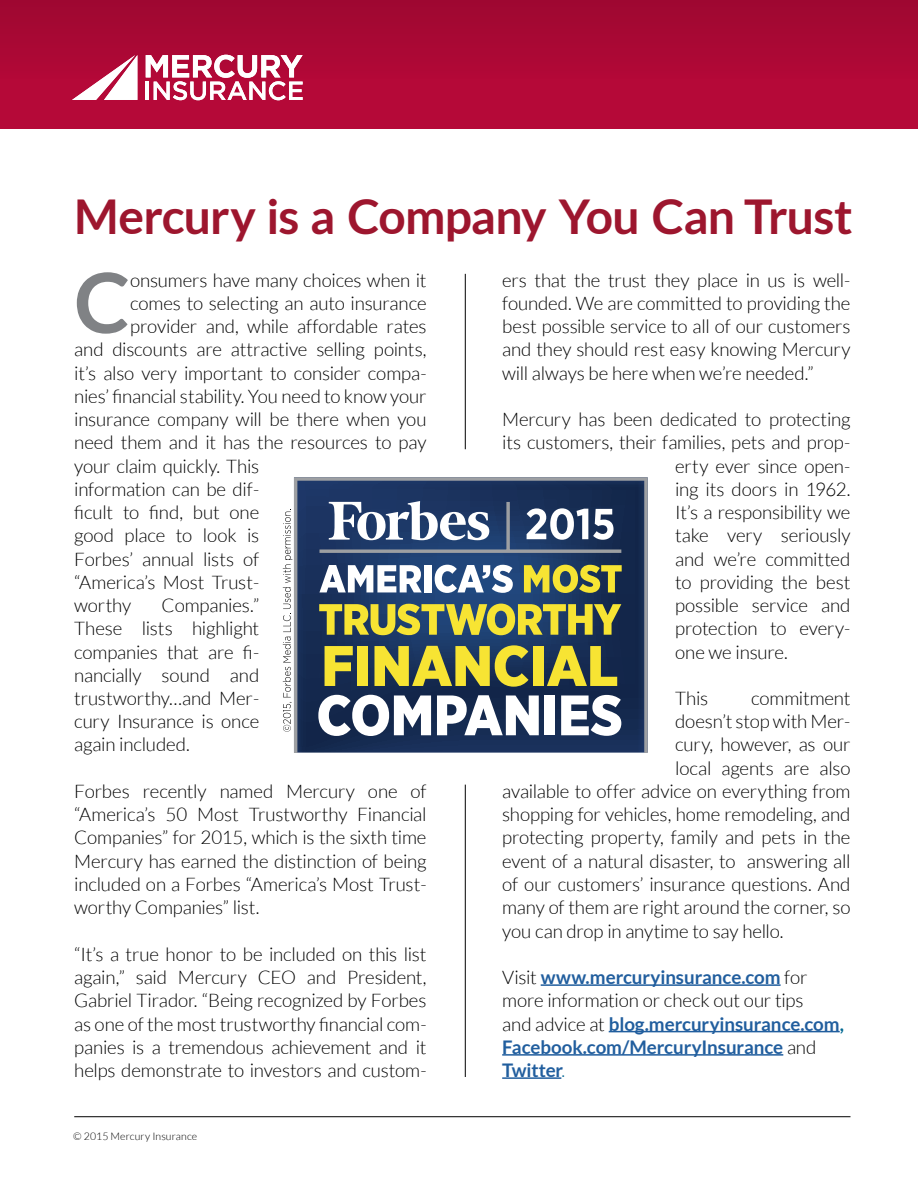
<style>
.page{position:relative;width:918px;height:1188px;background:#fff}
.page>*{position:absolute;margin:0;border:0;box-sizing:border-box;transform-origin:0 0}
.t1{font:700 83.1px "Lato";color:#808285}
.t2{font:700 48px "Lato";letter-spacing:-.015em;color:#9d162e}
.t3{font:300 18.75px/23.2px "Lato";letter-spacing:-.01em;color:#000;text-align:justify}
.t4{font:700 18.75px/23.2px "Lato";letter-spacing:-.005em;color:#215e9e}
.t5{font:300 10.5px "Lato";letter-spacing:.01em;color:#000}
.s1{font-weight:300;color:#000}
.s2{color:#006892}
.s3{font-weight:300;color:#006892}
</style>
<div class="page">
<div style="left:0;top:0;width:918px;height:129px;background:linear-gradient(to right,#ab0835,#ae0836)"></div>
<svg style="left:72px;top:55px;width:65px;height:45px"></svg>
<svg style="left:146px;top:55px;width:157px;height:45px"></svg>
<hr style="left:541px;top:984px;width:240px;height:2px;background:#215e9e">
<hr style="left:609px;top:1031px;width:231px;height:1px;background:#215e9e">
<hr style="left:502px;top:1054px;width:281px;height:2px;background:#215e9e">
<hr style="left:502px;top:1077px;width:59px;height:2px;background:#215e9e">
<svg style="left:294px;top:477px;width:354px;height:276px;background:#576776"></svg>
<svg style="left:325px;top:646px;width:28px;height:40px"></svg>
<div style="left:357px;top:646px;width:11px;height:40px;background:#f7e433"></div>
<svg style="left:374px;top:645px;width:155px;height:42px;background:#999843"></svg>
<div style="left:533px;top:646px;width:10px;height:40px;background:#f7e433"></div>
<svg style="left:547px;top:646px;width:70px;height:40px;background:#898941"></svg>
<svg style="left:527px;top:508px;width:87px;height:32px"></svg>
<svg style="left:283px;top:509px;width:9px;height:223px"></svg>
<hr style="left:74px;top:1116px;width:776px;height:1px;background:#000">
<hr style="left:465px;top:274px;width:1px;height:175px;background:#000">
<hr style="left:465px;top:785px;width:1px;height:292px;background:#000">
<h2 class="t2" style="left:74px;top:189px;width:780px">Mercury is a Company You Can Trust</h2>
<h1 class="t1" style="left:74px;top:255px;width:57px">C</h1>
<p class="t3" style="left:130px;top:268px;width:298px">onsumers have many choices when it</p>
<p class="t3" style="left:502px;top:268px;width:350px">ers that the trust they place in us is well&shy;founded. We are committed to providing the best possible service to all of our customers and they should rest easy knowing Mercury will always be here when we’re needed.”</p>
<p class="t3" style="left:502px;top:408px;width:350px">Mercury has been dedicated to protecting</p>
<p class="t3" style="left:502px;top:431px;width:350px">its customers, their families, pets and prop-</p>
<p class="t3" style="left:675px;top:454px;width:177px">erty ever since open-</p>
<p class="t3" style="left:675px;top:477px;width:177px">ing its doors in 1962.</p>
<p class="t3" style="left:675px;top:501px;width:177px">It’s a responsibility we</p>
<p class="t3" style="left:675px;top:524px;width:177px">take very seriously</p>
<p class="t3" style="left:675px;top:547px;width:177px">and we’re committed</p>
<p class="t3" style="left:675px;top:570px;width:177px">to providing the best</p>
<p class="t3" style="left:675px;top:594px;width:177px">possible service and</p>
<p class="t3" style="left:675px;top:617px;width:177px">protection to every-</p>
<p class="t3" style="left:675px;top:640px;width:114px">one we insure.</p>
<p class="t3" style="left:675px;top:687px;width:35px">This</p>
<p class="t3" style="left:751px;top:687px;width:101px">commitment</p>
<p class="t3" style="left:675px;top:710px;width:177px">doesn’t stop with Mer-</p>
<p class="t3" style="left:675px;top:733px;width:177px">cury, however, as our</p>
<p class="t3" style="left:675px;top:756px;width:177px">local agents are also</p>
<p class="t3" style="left:502px;top:780px;width:350px">available to offer advice on everything from</p>
<p class="t3" style="left:502px;top:803px;width:350px">shopping for vehicles, home remodeling, and</p>
<p class="t3" style="left:502px;top:826px;width:350px">protecting property, family and pets in the</p>
<p class="t3" style="left:502px;top:849px;width:350px">event of a natural disaster, to answering all</p>
<p class="t3" style="left:502px;top:873px;width:350px">of our customers’ insurance questions. And</p>
<p class="t3" style="left:502px;top:896px;width:350px">many of them are right around the corner, so</p>
<p class="t3" style="left:502px;top:919px;width:283px">you can drop in anytime to say hello.</p>
<p class="t4" style="left:502px;top:965px;width:343px"><span class="s1">Visit</span> www.mercuryinsurance.com <span class="s1">for more information or check out our tips<br>and advice at</span> blog.mercuryinsurance.com<span class="s2">, </span>Facebook.com/MercuryInsurance <span class="s1">and </span>Twitter<span class="s3">.</span></p>
<p class="t3" style="left:130px;top:291px;width:298px">comes to selecting an auto insurance</p>
<p class="t3" style="left:130px;top:315px;width:298px">provider and, while affordable rates</p>
<p class="t3" style="left:74px;top:338px;width:354px">and discounts are attractive selling points,</p>
<p class="t3" style="left:74px;top:361px;width:354px">it’s also very important to consider compa-</p>
<p class="t3" style="left:74px;top:384px;width:354px">nies’ financial stability. You need to know your</p>
<p class="t3" style="left:74px;top:408px;width:354px">insurance company will be there when you</p>
<p class="t3" style="left:74px;top:431px;width:354px">need them and it has the resources to pay</p>
<p class="t3" style="left:74px;top:454px;width:186px">your claim quickly. This</p>
<p class="t3" style="left:74px;top:477px;width:187px">information can be dif-</p>
<p class="t3" style="left:74px;top:501px;width:187px">ficult to find, but one</p>
<p class="t3" style="left:74px;top:524px;width:187px">good place to look is</p>
<p class="t3" style="left:74px;top:547px;width:187px">Forbes’ annual lists of</p>
<p class="t3" style="left:74px;top:570px;width:187px">“America’s Most Trust-</p>
<p class="t3" style="left:74px;top:594px;width:58px">worthy</p>
<p class="t3" style="left:74px;top:594px;width:187px;text-indent:87px">Companies.” These lists highlight companies that are fi&shy;nancially sound and trustworthy…and Mer&shy;cury Insurance is once again included.</p>
<p class="t3" style="left:74px;top:780px;width:354px">Forbes recently named Mercury one of “America’s 50 Most Trustworthy Financial Companies” for 2015, which is the sixth time Mercury has earned the distinction of being included on a Forbes “America’s Most Trust&shy;worthy Companies” list.</p>
<p class="t3" style="left:74px;top:942px;width:354px">“It’s a true honor to be included on this list again,” said Mercury CEO and President, Gabriel Tirador. “Being recognized by Forbes as one of the most trustworthy financial com&shy;panies is a tremendous achievement and it helps demonstrate to investors and custom-</p>
<p class="t5" style="left:73px;top:1130px;width:126px">© 2015 Mercury Insurance</p>
</div>
